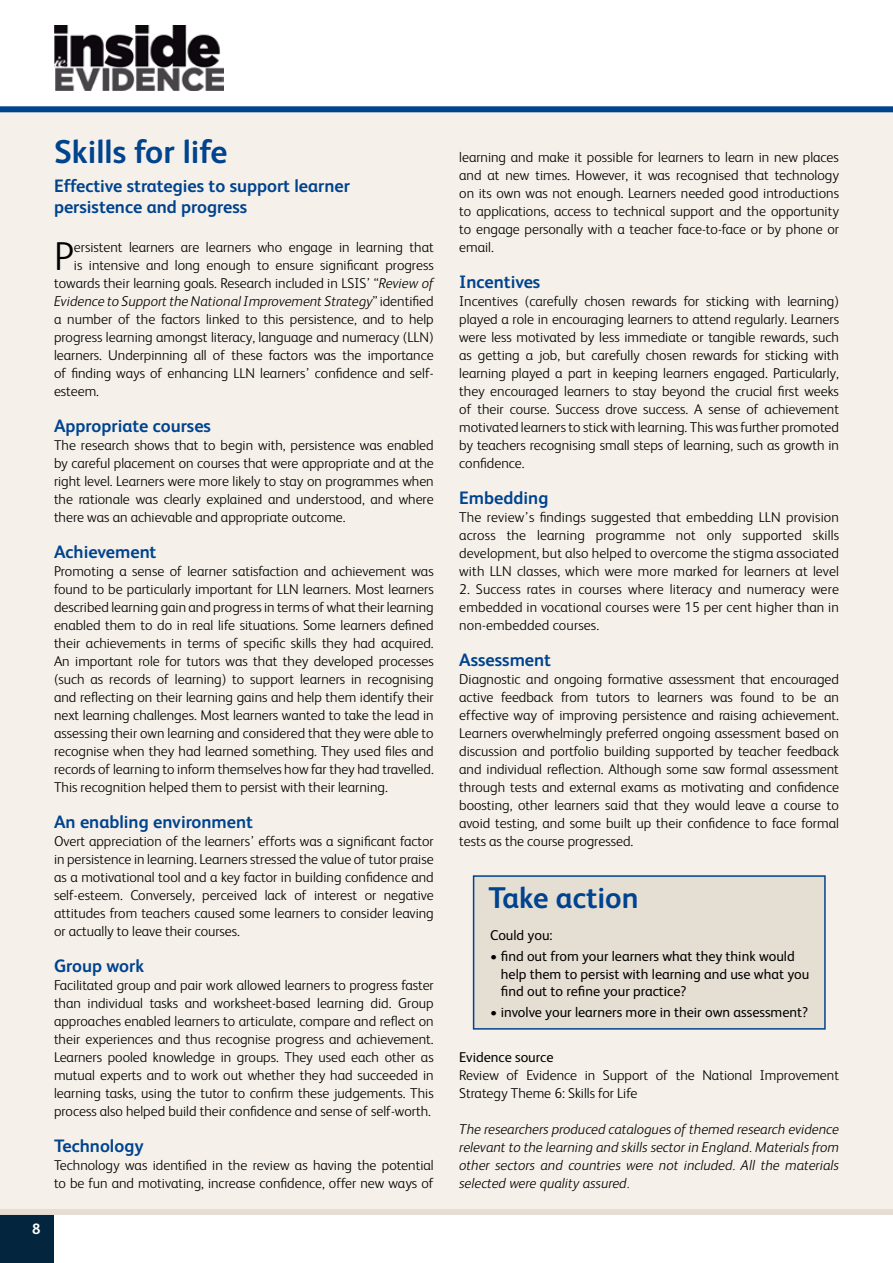
<style>
.page{position:relative;width:893px;height:1263px;background:#fff}
.page>*{position:absolute;margin:0;border:0;box-sizing:border-box;transform-origin:0 0}
.t1{font:300 40.5px "FS Albert";color:#000}
.t2{font:700 33px "FS Albert";color:#00438e}
.t3{font:700 30px "FS Albert";color:#00438e}
.t4{font:700 18px/21px "FS Albert";color:#00438e}
.t5{font:700 15px "FS Albert";color:#fff}
.t6{font:300 14.25px/18px "FS Albert";color:#000;text-align:justify}
.t7{font:italic 300 14.25px/18px "FS Albert";color:#000;text-align:justify}
.t8{font:14.25px/17.2px "FS Albert";color:#000}
.s1{font-style:italic}
.s2{font-style:normal}
</style>
<div class="page">
<div style="left:0;top:1210px;width:53px;height:53px;background:#03263e"></div>
<img style="left:54px;top:25px;width:169px;height:66px">
<div style="left:0;top:110px;width:893px;height:1098px;background:#f5f0e9"></div>
<div style="left:0;top:106px;width:893px;height:6px;background:#00438e"></div>
<div style="left:0;top:1209px;width:893px;height:6px;background:#e5ded3"></div>
<div style="left:473px;top:875px;width:353px;height:155px;background:#e5ded3;border:2px solid #00438e"></div>
<p class="t5" style="left:32px;top:1219px;width:10px">8</p>
<h2 class="t2" style="left:54px;top:129px;width:175px">Skills for life</h2>
<p class="t4" style="left:54px;top:175px;width:298px">Effective strategies to support learner persistence and progress</p>
<h1 class="t1" style="left:54px;top:230px;width:21px">P</h1>
<p class="t6" style="left:74px;top:237px;width:361px">ersistent learners are learners who engage in learning that</p>
<p class="t6" style="left:74px;top:255px;width:361px">is intensive and long enough to ensure significant progress</p>
<p class="t6" style="left:54px;top:273px;width:381px">towards their learning goals. Research included in LSIS’ “<span class="s1">Review of</span></p>
<p class="t7" style="left:54px;top:291px;width:381px">Evidence to Support the National Improvement Strategy<span class="s2">” identified</span></p>
<p class="t6" style="left:54px;top:309px;width:381px">a number of the factors linked to this persistence, and to help</p>
<p class="t6" style="left:54px;top:327px;width:381px">progress learning amongst literacy, language and numeracy (LLN)</p>
<p class="t6" style="left:54px;top:345px;width:381px">learners. Underpinning all of these factors was the importance</p>
<p class="t6" style="left:54px;top:363px;width:381px">of finding ways of enhancing LLN learners’ confidence and self-</p>
<p class="t6" style="left:54px;top:381px;width:47px">esteem.</p>
<p class="t4" style="left:54px;top:415px;width:159px">Appropriate courses</p>
<p class="t6" style="left:54px;top:435px;width:381px">The research shows that to begin with, persistence was enabled by careful placement on courses that were appropriate and at the right level. Learners were more likely to stay on programmes when the rationale was clearly explained and understood, and where there was an achievable and appropriate outcome.</p>
<p class="t4" style="left:54px;top:541px;width:104px">Achievement</p>
<p class="t6" style="left:54px;top:561px;width:381px">Promoting a sense of learner satisfaction and achievement was found to be particularly important for LLN learners. Most learners described learning gain and progress in terms of what their learning enabled them to do in real life situations. Some learners defined their achievements in terms of specific skills they had acquired.<br>An important role for tutors was that they developed processes (such as records of learning) to support learners in recognising and reflecting on their learning gains and help them identify their next learning challenges. Most learners wanted to take the lead in assessing their own learning and considered that they were able to recognise when they had learned something. They used files and records of learning to inform themselves how far they had travelled.<br>This recognition helped them to persist with their learning.</p>
<p class="t4" style="left:54px;top:811px;width:201px">An enabling environment</p>
<p class="t6" style="left:54px;top:831px;width:381px">Overt appreciation of the learners’ efforts was a significant factor in persistence in learning. Learners stressed the value of tutor praise as a motivational tool and a key factor in building confidence and self-esteem. Conversely, perceived lack of interest or negative attitudes from teachers caused some learners to consider leaving or actually to leave their courses.</p>
<p class="t4" style="left:54px;top:955px;width:92px">Group work</p>
<p class="t6" style="left:54px;top:975px;width:381px">Facilitated group and pair work allowed learners to progress faster than individual tasks and worksheet-based learning did. Group approaches enabled learners to articulate, compare and reflect on their experiences and thus recognise progress and achievement.<br>Learners pooled knowledge in groups. They used each other as mutual experts and to work out whether they had succeeded in learning tasks, using the tutor to confirm these judgements. This process also helped build their confidence and sense of self-worth.</p>
<p class="t4" style="left:54px;top:1135px;width:91px">Technology</p>
<p class="t6" style="left:54px;top:1155px;width:381px">Technology was identified in the review as having the potential to be fun and motivating, increase confidence, offer new ways of</p>
<p class="t6" style="left:459px;top:147px;width:381px">learning and make it possible for learners to learn in new places and at new times. However, it was recognised that technology on its own was not enough. Learners needed good introductions to applications, access to technical support and the opportunity to engage personally with a teacher face-to-face or by phone or email.</p>
<p class="t4" style="left:459px;top:271px;width:83px">Incentives</p>
<p class="t6" style="left:459px;top:291px;width:381px">Incentives (carefully chosen rewards for sticking with learning) played a role in encouraging learners to attend regularly. Learners were less motivated by less immediate or tangible rewards, such as getting a job, but carefully chosen rewards for sticking with learning played a part in keeping learners engaged. Particularly, they encouraged learners to stay beyond the crucial first weeks of their course. Success drove success. A sense of achievement motivated learners to stick with learning. This was further promoted by teachers recognising small steps of learning, such as growth in confidence.</p>
<p class="t4" style="left:459px;top:487px;width:91px">Embedding</p>
<p class="t6" style="left:459px;top:507px;width:381px">The review’s findings suggested that embedding LLN provision across the learning programme not only supported skills development, but also helped to overcome the stigma associated with LLN classes, which were more marked for learners at level</p>
<p class="t6" style="left:459px;top:579px;width:381px">2. Success rates in courses where literacy and numeracy were embedded in vocational courses were 15 per cent higher than in non-embedded courses.</p>
<p class="t4" style="left:459px;top:649px;width:93px">Assessment</p>
<p class="t6" style="left:459px;top:669px;width:381px">Diagnostic and ongoing formative assessment that encouraged active feedback from tutors to learners was found to be an effective way of improving persistence and raising achievement.<br>Learners overwhelmingly preferred ongoing assessment based on discussion and portfolio building supported by teacher feedback and individual reflection. Although some saw formal assessment through tests and external exams as motivating and confidence boosting, other learners said that they would leave a course to avoid testing, and some built up their confidence to face formal tests as the course progressed.</p>
<h3 class="t3" style="left:488px;top:877px;width:152px">Take action</h3>
<p class="t8" style="left:490px;top:925px;width:64px">Could you:</p>
<p class="t8" style="left:501px;top:947px;width:310px;text-indent:-11px">• find out from your learners what they think would help them to persist with learning and use what you find out to refine your practice?</p>
<p class="t8" style="left:490px;top:1003px;width:319px">• involve your learners more in their own assessment?</p>
<p class="t8" style="left:459px;top:1048px;width:96px">Evidence source</p>
<p class="t6" style="left:459px;top:1065px;width:381px">Review of Evidence in Support of the National Improvement<br>Strategy Theme 6: Skills for Life</p>
<p class="t7" style="left:459px;top:1119px;width:381px">The researchers produced catalogues of themed research evidence relevant to the learning and skills sector in England. Materials from other sectors and countries were not included. All the materials selected were quality assured.</p>
</div>
